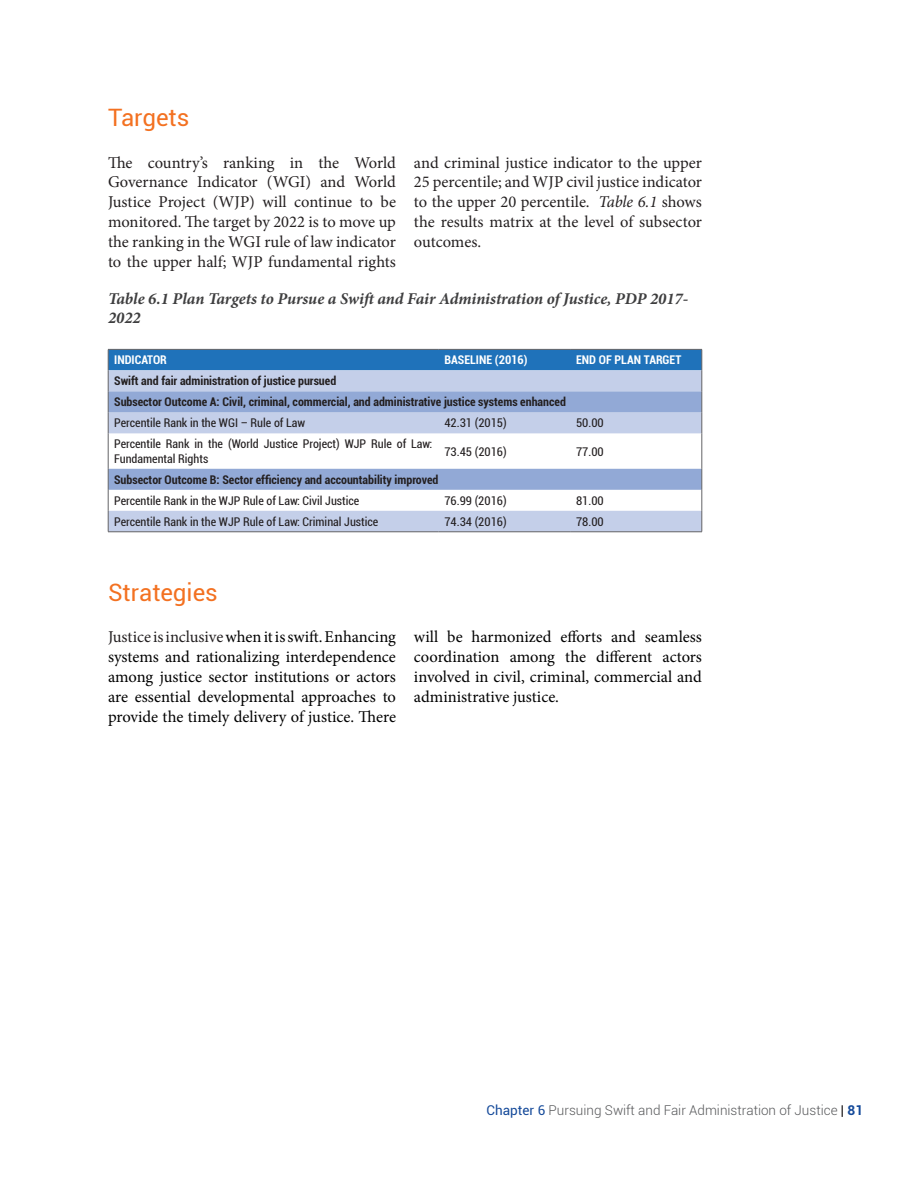
<style>
.page{position:relative;width:918px;height:1188px;background:#fff}
.page>*{position:absolute;margin:0;border:0;box-sizing:border-box;transform-origin:0 0}
.t1{font:24px "Roboto";color:#f37121}
.t2{font:16.5px/19.8px "Minion Pro";color:#231f20;text-align:justify}
.t3{font:16.5px/19.8px "Minion Pro";color:#000;text-align:justify}
.t4{font:italic 700 16.5px/19.8px "Minion Pro";letter-spacing:-.005em;color:#3e3e3f}
.t5{font:300 13.5px "Roboto";color:#57585a}
.t6{font:condensed 12px/14.4px "Roboto";color:#231f20}
.t7{font:700 condensed 12px/21px "Roboto";color:#231f20}
.t8{font:700 condensed 12px "Roboto";color:#fff}
.s1{font-style:italic}
.s2{color:#231f20}
.s3{font-weight:400;color:#154a9a}
.s4{font-weight:400;color:#231f20}
.s5{font-weight:700;color:#154a9a}
</style>
<div class="page">
<svg style="left:109px;top:490px;width:593px;height:42px;fill:#c4cfe9"></svg>
<svg style="left:109px;top:433px;width:593px;height:57px"></svg>
<svg style="left:108px;top:349px;width:595px;height:84px;background:#8faed7"></svg>
<hr style="left:108px;top:433px;width:1px;height:36px;background:#636366">
<hr style="left:702px;top:433px;width:1px;height:36px;background:#636366">
<svg style="left:108px;top:469px;width:1px;height:63px"></svg>
<svg style="left:702px;top:469px;width:1px;height:63px"></svg>
<hr style="left:108px;top:532px;width:330px;height:1px;background:#636366">
<hr style="left:438px;top:532px;width:132px;height:1px;background:#636366">
<hr style="left:570px;top:532px;width:132px;height:1px;background:#636366">
<h1 class="t1" style="left:108px;top:101px;width:83px">Targets</h1>
<p class="t2" style="left:108px;top:152px;width:290px">The country’s ranking in the World Governance Indicator (WGI) and World Justice Project (WJP) will continue to be monitored. The target by 2022 is to move up the ranking in the WGI rule of law indicator to the upper half; WJP fundamental rights</p>
<p class="t2" style="left:414px;top:152px;width:290px">and criminal justice indicator to the upper 25 percentile; and WJP civil justice indicator to the upper 20 percentile. <span class="s1">Table 6.1</span> shows the results matrix at the level of subsector outcomes.</p>
<p class="t4" style="left:108px;top:288px;width:582px">Table 6.1 Plan Targets to Pursue a Swift and Fair Administration of Justice, PDP 2017-<br>2022</p>
<p class="t8" style="left:114px;top:352px;width:54px">INDICATOR</p>
<p class="t8" style="left:444px;top:352px;width:85px">BASELINE (2016)</p>
<p class="t8" style="left:576px;top:352px;width:107px">END OF PLAN TARGET</p>
<p class="t7" style="left:114px;top:370px;width:453px">Swift and fair administration of justice pursued<br>Subsector Outcome A: Civil, criminal, commercial, and administrative justice systems enhanced</p>
<p class="t6" style="left:114px;top:416px;width:193px">Percentile Rank in the WGI – Rule of Law</p>
<p class="t6" style="left:444px;top:416px;width:64px">42.31 (2015)</p>
<p class="t6" style="left:576px;top:416px;width:29px">50.00</p>
<p class="t6" style="left:114px;top:437px;width:320px">Percentile Rank in the (World Justice Project) WJP Rule of Law:<br>Fundamental Rights</p>
<p class="t6" style="left:444px;top:444px;width:64px">73.45 (2016)</p>
<p class="t6" style="left:576px;top:444px;width:29px">77.00</p>
<p class="t7" style="left:114px;top:469px;width:326px">Subsector Outcome B: Sector efficiency and accountability improved</p>
<p class="t6" style="left:114px;top:493px;width:247px">Percentile Rank in the WJP Rule of Law: Civil Justice</p>
<p class="t6" style="left:444px;top:493px;width:64px">76.99 (2016)</p>
<p class="t6" style="left:576px;top:493px;width:29px">81.00</p>
<p class="t6" style="left:114px;top:514px;width:266px">Percentile Rank in the WJP Rule of Law: Criminal Justice</p>
<p class="t6" style="left:444px;top:514px;width:64px">74.34 (2016)</p>
<p class="t6" style="left:576px;top:514px;width:29px">78.00</p>
<h1 class="t1" style="left:108px;top:575px;width:111px">Strategies</h1>
<p class="t3" style="left:108px;top:627px;width:290px"><span class="s2">Justice is inclusive</span> when it is swift. Enhancing systems and rationalizing interdependence among justice sector institutions or actors are essential developmental approaches to provide the timely delivery of justice. There</p>
<p class="t3" style="left:414px;top:627px;width:290px">will be harmonized efforts and seamless coordination among the different actors involved in civil, criminal, commercial and administrative justice.</p>
<p class="t5" style="left:487px;top:1101px;width:378px"><span class="s3">Chapter 6</span> Pursuing Swift and Fair Administration of Justice <span class="s4">|</span> <span class="s5">81</span></p>
</div>
